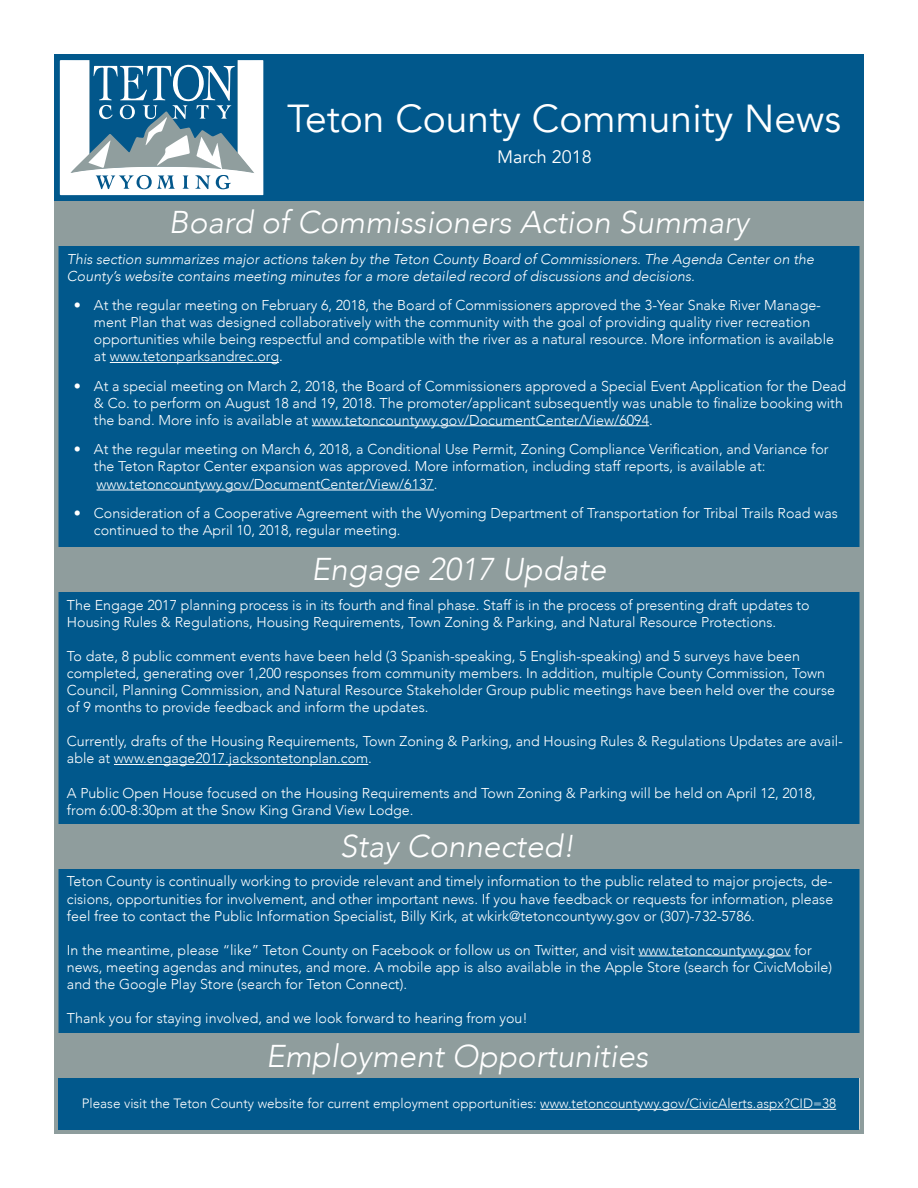
<style>
.page{position:relative;width:918px;height:1188px;background:#fff}
.page>*{position:absolute;margin:0;border:0;box-sizing:border-box;transform-origin:0 0}
.t1{font:39px "Avenir";color:#fff}
.t2{font:italic 300 31.5px "Avenir";color:#fff}
.t3{font:18px "Avenir";color:#fff}
.t4{font:300 14.25px/17.1px "Avenir";color:#fff}
.t5{font:italic 300 14.25px/17.1px "Avenir";color:#fff}
.t6{font:300 13.5px "Avenir";color:#fff}
</style>
<div class="page">
<div style="left:54px;top:54px;width:810px;height:147px;background:#01588c"></div>
<div style="left:55px;top:244px;width:809px;height:315px;background:#01588c"></div>
<div style="left:55px;top:590px;width:809px;height:258px;background:#01588c"></div>
<div style="left:54px;top:854px;width:810px;height:194px;background:#01588c"></div>
<svg style="left:60px;top:60px;width:203px;height:135px"></svg>
<hr style="left:110px;top:362px;width:169px;height:1px;background:#fff">
<hr style="left:312px;top:425px;width:337px;height:1px;background:#fff">
<hr style="left:97px;top:490px;width:337px;height:1px;background:#fff">
<hr style="left:114px;top:764px;width:254px;height:1px;background:#fff">
<hr style="left:639px;top:956px;width:152px;height:1px;background:#fff">
<hr style="left:860px;top:244px;width:4px;height:890px;background:#8e9d9d">
<hr style="left:54px;top:244px;width:4px;height:890px;background:#8e9d9d">
<hr style="left:54px;top:1130px;width:808px;height:4px;background:#8e9d9d">
<div style="left:54px;top:201px;width:810px;height:45px;background:#8f9d9d"></div>
<div style="left:54px;top:547px;width:810px;height:45px;background:#8f9d9d"></div>
<div style="left:54px;top:824px;width:810px;height:45px;background:#8f9d9d"></div>
<div style="left:54px;top:1033px;width:810px;height:45px;background:#8f9d9d"></div>
<div style="left:58px;top:1078px;width:802px;height:52px;background:#01588c"></div>
<hr style="left:540px;top:1109px;width:296px;height:1px;background:#fff">
<h1 class="t1" style="left:287px;top:95px;width:556px">Teton County Community News</h1>
<p class="t3" style="left:497px;top:146px;width:96px">March 2018</p>
<h2 class="t2" style="left:169px;top:203px;width:582px">Board of Commissioners Action Summary</h2>
<p class="t5" style="left:67px;top:250px;width:749px">This section summarizes major actions taken by the Teton County Board of Commissioners. The Agenda Center on the<br>County’s website contains meeting minutes for a more detailed record of discussions and decisions.</p>
<p class="t4" style="left:94px;top:297px;width:742px;text-indent:-20px">• At the regular meeting on February 6, 2018, the Board of Commissioners approved the 3-Year Snake River Manage&shy;ment Plan that was designed collaboratively with the community with the goal of providing quality river recreation opportunities while being respectful and compatible with the river as a natural resource. More information is available at www.tetonparksandrec.org.</p>
<p class="t4" style="left:94px;top:377px;width:754px;text-indent:-20px">• At a special meeting on March 2, 2018, the Board of Commissioners approved a Special Event Application for the Dead &amp; Co. to perform on August 18 and 19, 2018. The promoter/applicant subsequently was unable to finalize booking with the band. More info is available at www.tetoncountywy.gov/DocumentCenter/View/6094.</p>
<p class="t4" style="left:94px;top:440px;width:736px;line-height:17.5px;text-indent:-20px">• At the regular meeting on March 6, 2018, a Conditional Use Permit, Zoning Compliance Verification, and Variance for the Teton Raptor Center expansion was approved. More information, including staff reports, is available at: www.tetoncountywy.gov/DocumentCenter/View/6137.</p>
<p class="t4" style="left:94px;top:505px;width:745px;text-indent:-20px">• Consideration of a Cooperative Agreement with the Wyoming Department of Transportation for Tribal Trails Road was continued to the April 10, 2018, regular meeting.</p>
<h2 class="t2" style="left:312px;top:551px;width:296px">Engage 2017 Update</h2>
<p class="t4" style="left:67px;top:596px;width:744px">The Engage 2017 planning process is in its fourth and final phase. Staff is in the process of presenting draft updates to<br>Housing Rules &amp; Regulations, Housing Requirements, Town Zoning &amp; Parking, and Natural Resource Protections.</p>
<p class="t4" style="left:67px;top:647px;width:770px">To date, 8 public comment events have been held (3 Spanish-speaking, 5 English-speaking) and 5 surveys have been completed, generating over 1,200 responses from community members. In addition, multiple County Commission, Town Council, Planning Commission, and Natural Resource Stakeholder Group public meetings have been held over the course of 9 months to provide feedback and inform the updates.</p>
<p class="t4" style="left:67px;top:733px;width:778px">Currently, drafts of the Housing Requirements, Town Zoning &amp; Parking, and Housing Rules &amp; Regulations Updates are avail&shy;able at www.engage2017.jacksontetonplan.com.</p>
<p class="t4" style="left:67px;top:784px;width:750px">A Public Open House focused on the Housing Requirements and Town Zoning &amp; Parking will be held on April 12, 2018, from 6:00-8:30pm at the Snow King Grand View Lodge.</p>
<h2 class="t2" style="left:340px;top:828px;width:236px">Stay Connected!</h2>
<p class="t4" style="left:67px;top:873px;width:768px;text-align:justify">Teton County is continually working to provide relevant and timely information to the public related to major projects, de&shy;cisions, opportunities for involvement, and other important news. If you have feedback or requests for information, please feel free to contact the Public Information Specialist, Billy Kirk, at wkirk@tetoncountywy.gov or (307)-732-5786.</p>
<p class="t4" style="left:67px;top:941px;width:767px">In the meantime, please “like” Teton County on Facebook or follow us on Twitter, and visit www.tetoncountywy.gov for news, meeting agendas and minutes, and more. A mobile app is also available in the Apple Store (search for CivicMobile) and the Google Play Store (search for Teton Connect).</p>
<p class="t4" style="left:67px;top:1010px;width:462px">Thank you for staying involved, and we look forward to hearing from you!</p>
<h2 class="t2" style="left:266px;top:1037px;width:384px">Employment Opportunities</h2>
<p class="t6" style="left:82px;top:1096px;width:756px">Please visit the Teton County website for current employment opportunities: www.tetoncountywy.gov/CivicAlerts.aspx?CID=38</p>
</div>
